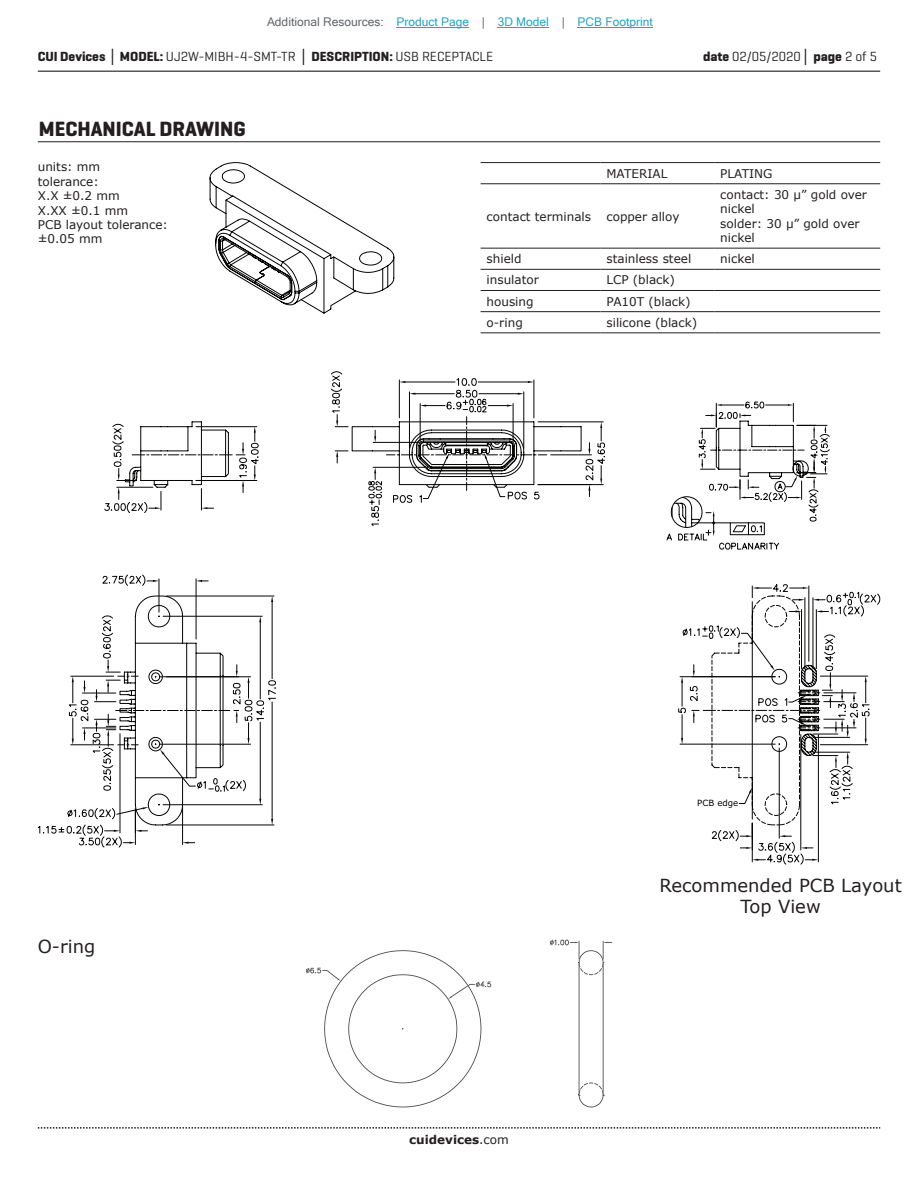
<style>
.page{position:relative;width:918px;height:1188px;background:#fff}
.page>*{position:absolute;margin:0;border:0;box-sizing:border-box;transform-origin:0 0}
.t1{font:700 21px "Geogrotesque";color:#231f20}
.t2{font:18px/21.6px "Verdana";color:#231f20;text-align:center}
.t3{font:13.5px "Geogrotesque";color:#231f20}
.t4{font:12px/14.4px "Verdana";color:#231f20}
.t5{font:12px "Microsoft Sans Serif";color:#23a4c6}
.t6{font:700 12px "Verdana";color:#231f20}
.t7{font:8.55px "Verdana";color:#040503}
.s1{color:#63676b}
.s2{font-weight:700}
.s3{font-family:"Verdana";font-weight:700}
.s4{font-weight:400}
</style>
<div class="page">
<hr style="left:38px;top:71px;width:842px;height:1px;background:#231f20">
<svg style="left:38px;top:1127px;width:842px;height:2px"></svg>
<svg style="left:209px;top:162px;width:186px;height:152px"></svg>
<svg style="left:67px;top:371px;width:539px;height:474px"></svg>
<svg style="left:682px;top:584px;width:198px;height:281px"></svg>
<svg style="left:155px;top:676px;width:647px;height:69px"></svg>
<svg style="left:666px;top:401px;width:164px;height:149px"></svg>
<hr style="left:38px;top:141px;width:842px;height:1px;background:#231f20">
<hr style="left:481px;top:162px;width:119px;height:1px;background:#231f20">
<hr style="left:600px;top:162px;width:114px;height:1px;background:#231f20">
<hr style="left:714px;top:162px;width:166px;height:1px;background:#231f20">
<hr style="left:481px;top:183px;width:119px;height:1px;background:#231f20">
<hr style="left:600px;top:183px;width:114px;height:1px;background:#231f20">
<hr style="left:714px;top:183px;width:166px;height:1px;background:#231f20">
<hr style="left:481px;top:248px;width:119px;height:1px;background:#231f20">
<hr style="left:600px;top:248px;width:114px;height:1px;background:#231f20">
<hr style="left:714px;top:248px;width:166px;height:1px;background:#231f20">
<hr style="left:481px;top:269px;width:119px;height:1px;background:#231f20">
<hr style="left:600px;top:269px;width:114px;height:1px;background:#231f20">
<hr style="left:714px;top:269px;width:166px;height:1px;background:#231f20">
<hr style="left:481px;top:290px;width:119px;height:1px;background:#231f20">
<hr style="left:600px;top:290px;width:114px;height:1px;background:#231f20">
<hr style="left:714px;top:290px;width:166px;height:1px;background:#231f20">
<hr style="left:481px;top:311px;width:119px;height:1px;background:#231f20">
<hr style="left:600px;top:311px;width:114px;height:1px;background:#231f20">
<hr style="left:714px;top:311px;width:166px;height:1px;background:#231f20">
<hr style="left:481px;top:332px;width:119px;height:1px;background:#231f20">
<hr style="left:600px;top:332px;width:114px;height:1px;background:#231f20">
<hr style="left:714px;top:332px;width:166px;height:1px;background:#231f20">
<svg style="left:550px;top:940px;width:62px;height:167px"></svg>
<svg style="left:306px;top:950px;width:185px;height:157px"></svg>
<hr style="left:397px;top:27px;width:72px;height:1px;background:#23a4c6">
<hr style="left:498px;top:27px;width:51px;height:1px;background:#23a4c6">
<hr style="left:578px;top:27px;width:75px;height:1px;background:#23a4c6">
<p class="t5" style="left:267px;top:15px;width:387px"><span class="s1">Additional Resources:</span> Product Page <span class="s1">|</span> 3D Model <span class="s1">|</span> PCB Footprint</p>
<p class="t3" style="left:38px;top:48px;width:457px"><span class="s2">CUI Devices</span> <span class="s3">│</span> <span class="s2">MODEL:</span> UJ2W-MIBH-4-SMT-TR <span class="s3">│</span> <span class="s2">DESCRIPTION:</span> USB RECEPTACLE</p>
<p class="t3" style="left:703px;top:48px;width:175px"><span class="s2">date</span> 02/05/2020<span class="s3">│</span> <span class="s2">page</span> 2 of 5</p>
<h1 class="t1" style="left:39px;top:116px;width:208px">MECHANICAL DRAWING</h1>
<p class="t4" style="left:38px;top:160px;width:132px">units: mm<br>tolerance:<br>X.X ±0.2 mm<br>X.XX ±0.1 mm<br>PCB layout tolerance: ±0.05 mm</p>
<p class="t4" style="left:606px;top:166px;width:62px">MATERIAL</p>
<p class="t4" style="left:720px;top:166px;width:54px">PLATING</p>
<p class="t4" style="left:720px;top:187px;width:148px">contact: 30 µ” gold over nickel<br>solder: 30 µ” gold over nickel</p>
<p class="t4" style="left:487px;top:209px;width:106px">contact terminals</p>
<p class="t4" style="left:606px;top:209px;width:75px">copper alloy</p>
<p class="t4" style="left:487px;top:252px;width:37px">shield</p>
<p class="t4" style="left:606px;top:252px;width:86px">stainless steel</p>
<p class="t4" style="left:720px;top:252px;width:36px">nickel</p>
<p class="t4" style="left:487px;top:273px;width:54px">insulator</p>
<p class="t4" style="left:606px;top:273px;width:70px">LCP (black)</p>
<p class="t4" style="left:487px;top:294px;width:49px">housing</p>
<p class="t4" style="left:606px;top:294px;width:86px">PA10T (black)</p>
<p class="t4" style="left:487px;top:315px;width:38px">o-ring</p>
<p class="t4" style="left:606px;top:315px;width:92px">silicone (black)</p>
<p class="t7" style="left:697px;top:797px;width:43px">PCB edge</p>
<h2 class="t2" style="left:38px;top:936px;width:59px">O-ring</h2>
<p class="t6" style="left:409px;top:1131px;width:101px">cuidevices<span class="s4">.com</span></p>
<h2 class="t2" style="left:659px;top:874px;width:244px">Recommended PCB Layout<br>Top View</h2>
</div>
